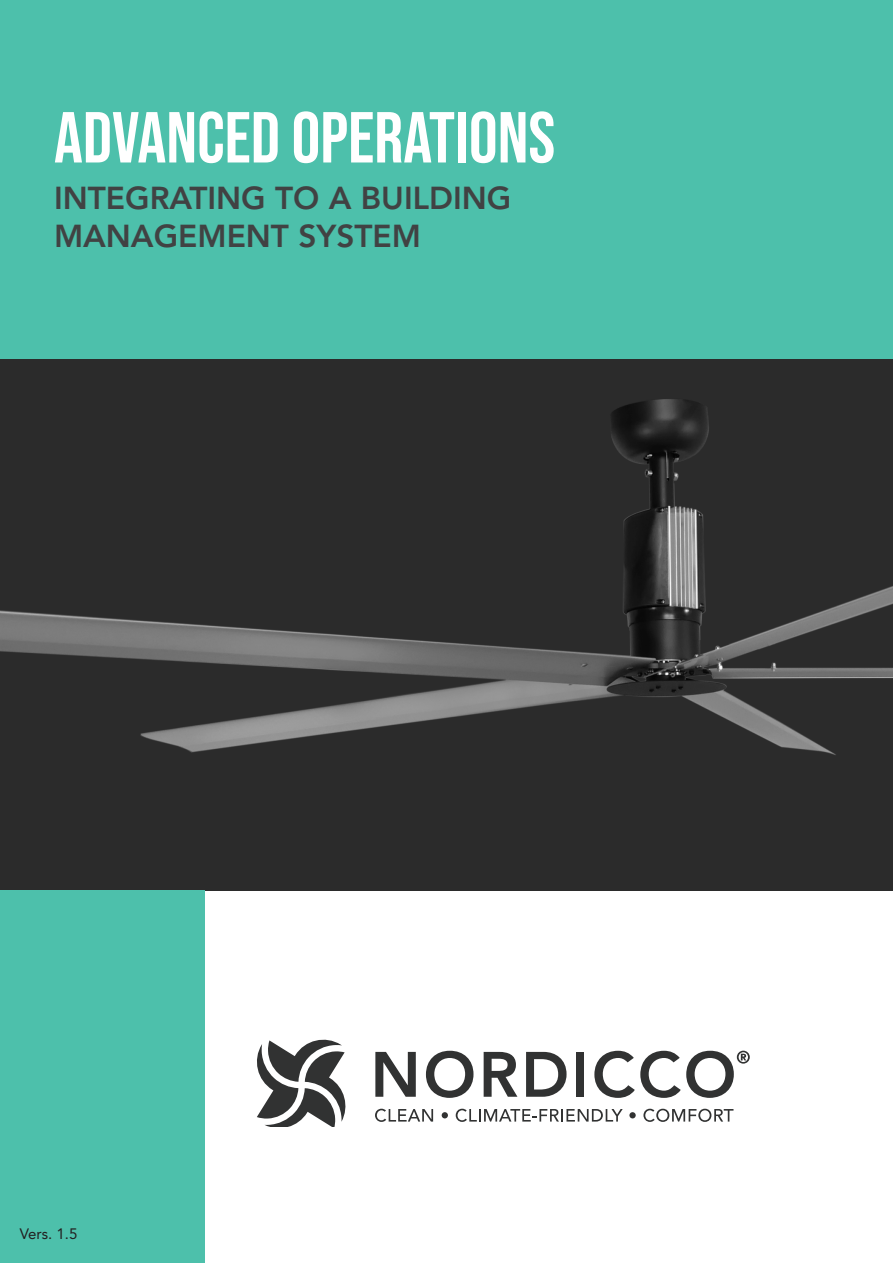
<style>
.page{position:relative;width:893px;height:1263px;background:#fff}
.page>*{position:absolute;margin:0;border:0;box-sizing:border-box;transform-origin:0 0}
.t1{font:72px "Bebas Neue";color:#fff}
.t2{font:800 31.5px/37.8px "Avenir LT Std";color:#414243}
.t3{font:15px "Avenir LT Std";color:#231f20}
</style>
<div class="page">
<div style="left:0;top:0;width:893px;height:359px;background:#4dc0ab"></div>
<img style="left:0;top:359px;width:893px;height:532px">
<svg style="left:257px;top:1039px;width:89px;height:88px"></svg>
<svg style="left:375px;top:1109px;width:58px;height:13px"></svg>
<svg style="left:442px;top:1112px;width:6px;height:6px"></svg>
<svg style="left:456px;top:1109px;width:167px;height:13px"></svg>
<div style="left:629px;top:1112px;width:7px;height:6px;background:#313232;border-radius:50%"></div>
<svg style="left:643px;top:1109px;width:90px;height:13px"></svg>
<svg style="left:375px;top:1052px;width:41px;height:45px"></svg>
<svg style="left:426px;top:1050px;width:47px;height:48px"></svg>
<svg style="left:484px;top:1052px;width:33px;height:45px"></svg>
<svg style="left:526px;top:1052px;width:41px;height:45px"></svg>
<div style="left:576px;top:1052px;width:8px;height:45px;background:#313232"></div>
<svg style="left:594px;top:1050px;width:156px;height:48px"></svg>
<div style="left:0;top:891px;width:204px;height:372px;background:#4dc0ab"></div>
<p class="t1" style="left:54px;top:97px;width:503px">ADVANCED OPERATIONS</p>
<p class="t2" style="left:54px;top:179px;width:459px">INTEGRATING TO A BUILDING<br>MANAGEMENT SYSTEM</p>
<p class="t3" style="left:20px;top:1225px;width:59px">Vers. 1.5</p>
</div>
